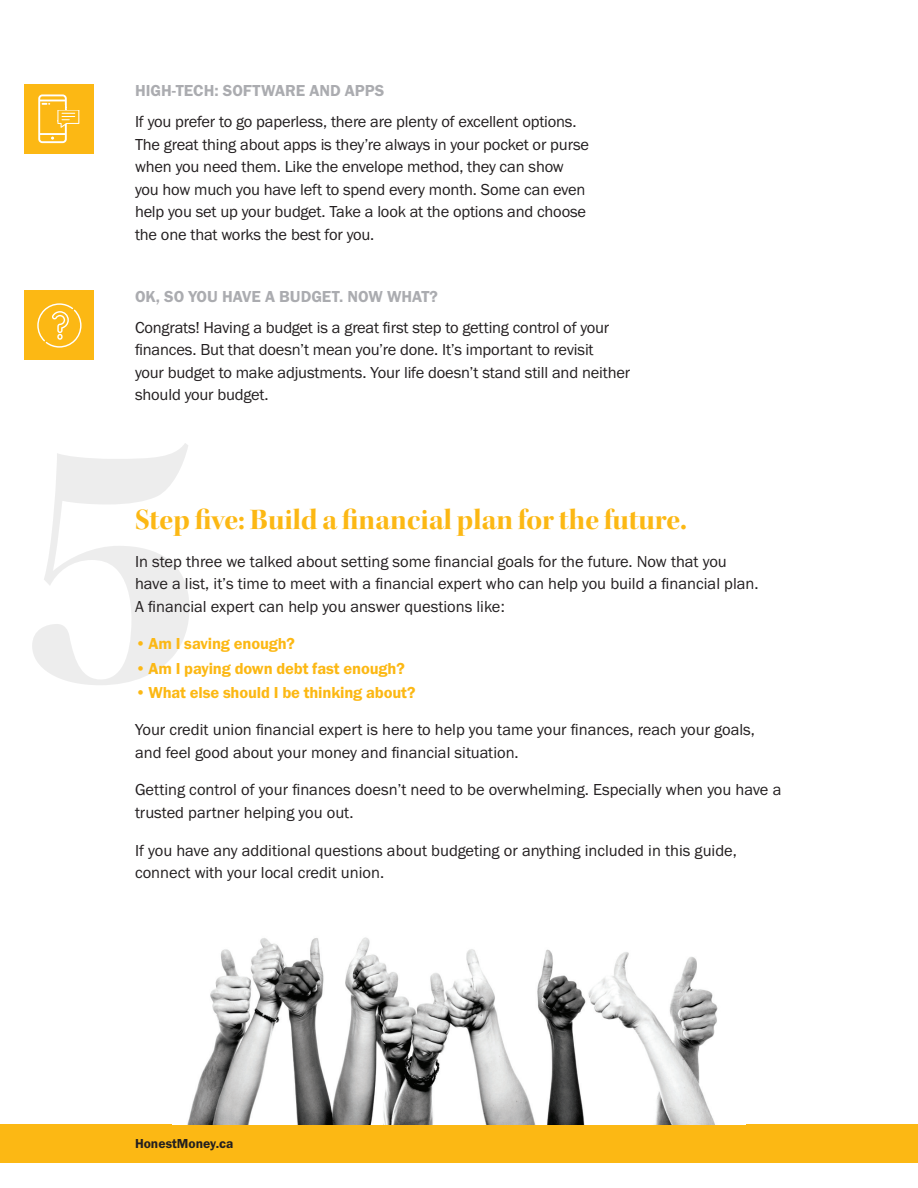
<style>
.page{position:relative;width:918px;height:1188px;background:#fff}
.page>*{position:absolute;margin:0;border:0;box-sizing:border-box;transform-origin:0 0}
.Kepler_Subhead{font:30px "Kepler Std Bold Disp";color:#fcb814}
.t1{font:16.5px/22.5px "Franklin Gothic URW Boo";letter-spacing:-.01em;color:#231f20}
.t2{font:16.5px "Franklin Gothic URW Dem";letter-spacing:-.01em;color:#fcb814}
.Franklin_Gothic_Mino{font:16.5px "Franklin Gothic URW Dem";color:#abacb0}
.t3{font:13.5px "Franklin Gothic URW Dem";color:#231f20}
</style>
<div class="page">
<div style="left:25px;top:84px;width:69px;height:69px;background:#fcb814"></div>
<div style="left:25px;top:291px;width:69px;height:69px;background:#fcb814"></div>
<div style="left:0;top:1124px;width:918px;height:39px;background:#fcb814"></div>
<img style="left:187px;top:937px;width:531px;height:187px">
<svg style="left:37px;top:303px;width:45px;height:45px"></svg>
<svg style="left:32px;top:443px;width:157px;height:242px"></svg>
<svg style="left:38px;top:94px;width:41px;height:49px"></svg>
<div style="left:53px;top:105px;width:12px;height:5px;background:#fcb814"></div>
<div style="left:67px;top:105px;width:14px;height:5px;background:#fcb814"></div>
<div style="left:46px;top:109px;width:11px;height:13px;background:#fcb814"></div>
<p class="Franklin_Gothic_Mino" style="left:135px;top:81px;width:251px">HIGH-TECH: SOFTWARE AND APPS</p>
<p class="t1" style="left:135px;top:110px;width:456px">If you prefer to go paperless, there are plenty of excellent options.<br>The great thing about apps is they’re always in your pocket or purse when you need them. Like the envelope method, they can show you how much you have left to spend every month. Some can even help you set up your budget. Take a look at the options and choose the one that works the best for you.</p>
<p class="Franklin_Gothic_Mino" style="left:135px;top:286px;width:304px">OK, SO YOU HAVE A BUDGET. NOW WHAT?</p>
<p class="t1" style="left:135px;top:316px;width:497px">Congrats! Having a budget is a great first step to getting control of your finances. But that doesn’t mean you’re done. It’s important to revisit<br>your budget to make adjustments. Your life doesn’t stand still and neither should your budget.</p>
<p class="Kepler_Subhead" style="left:135px;top:503px;width:553px">Step five: Build a financial plan for the future.</p>
<p class="t1" style="left:135px;top:550px;width:625px">In step three we talked about setting some financial goals for the future. Now that you have a list, it’s time to meet with a financial expert who can help you build a financial plan.<br>A financial expert can help you answer questions like:</p>
<p class="t2" style="left:135px;top:634px;width:162px">• Am I saving enough?</p>
<p class="t2" style="left:135px;top:658px;width:271px">• Am I paying down debt fast enough?</p>
<p class="t2" style="left:135px;top:682px;width:282px">• What else should I be thinking about?</p>
<p class="t1" style="left:135px;top:718px;width:622px">Your credit union financial expert is here to help you tame your finances, reach your goals, and feel good about your money and financial situation.</p>
<p class="t1" style="left:135px;top:778px;width:648px">Getting control of your finances doesn’t need to be overwhelming. Especially when you have a trusted partner helping you out.</p>
<p class="t1" style="left:135px;top:839px;width:603px">If you have any additional questions about budgeting or anything included in this guide, connect with your local credit union.</p>
<p class="t3" style="left:135px;top:1135px;width:100px">HonestMoney.ca</p>
</div>
